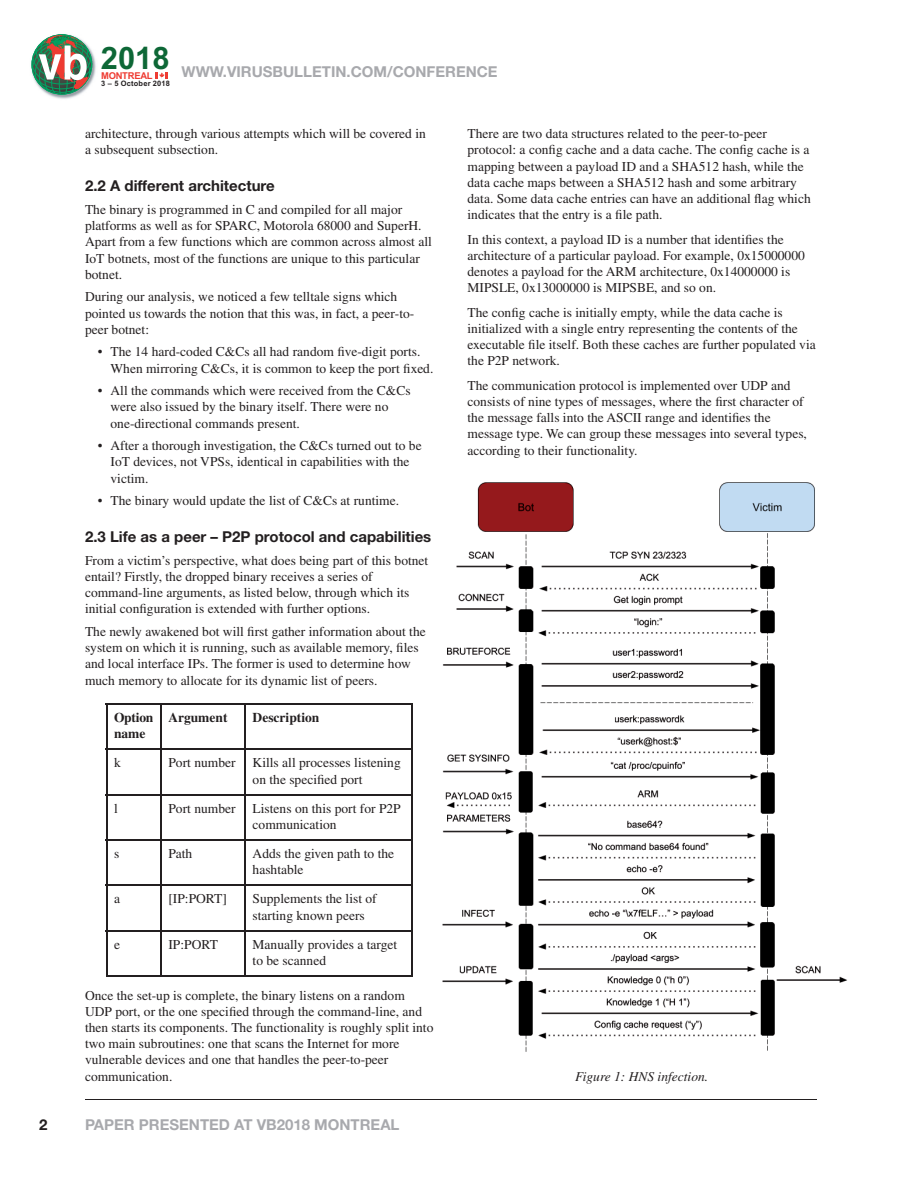
<style>
.page{position:relative;width:918px;height:1188px;background:#fff}
.page>*{position:absolute;margin:0;border:0;box-sizing:border-box;transform-origin:0 0}
.t1{font:700 30.9px "Arial";color:#0d6736}
.t2{font:700 15px "Helvetica Neue";color:#231f20}
.t3{font:700 15px "Helvetica Neue";color:#a8a9ad}
.t4{font:13.5px/16.2px "Times";color:#231f20}
.t5{font:700 13.5px/16.2px "Times";color:#231f20}
.t6{font:italic 13.5px "Times";color:#231f20}
.t7{font:700 9.45px "Arial";letter-spacing:-.025em;color:#ee3b32}
.t8{font:700 7.5px "Arial";letter-spacing:.02em;color:#231f20}
</style>
<div class="page">
<hr style="left:85px;top:1099px;width:731px;height:1px;background:#231f20">
<img style="left:47px;top:34px;width:49px;height:65px">
<svg style="left:31px;top:35px;width:61px;height:59px"></svg>
<svg style="left:156px;top:72px;width:12px;height:7px"></svg>
<svg style="left:159px;top:72px;width:6px;height:6px"></svg>
<hr style="left:106px;top:703px;width:55px;height:1px;background:#231f20">
<hr style="left:106px;top:704px;width:1px;height:45px;background:#231f20">
<hr style="left:161px;top:703px;width:84px;height:1px;background:#231f20">
<hr style="left:160px;top:704px;width:2px;height:45px;background:#231f20">
<hr style="left:245px;top:703px;width:168px;height:1px;background:#231f20">
<hr style="left:245px;top:704px;width:1px;height:45px;background:#231f20">
<hr style="left:411px;top:704px;width:2px;height:45px;background:#231f20">
<hr style="left:106px;top:749px;width:55px;height:1px;background:#231f20">
<hr style="left:106px;top:750px;width:1px;height:44px;background:#231f20">
<hr style="left:161px;top:749px;width:84px;height:1px;background:#231f20">
<hr style="left:160px;top:750px;width:2px;height:44px;background:#231f20">
<hr style="left:245px;top:749px;width:168px;height:1px;background:#231f20">
<hr style="left:245px;top:750px;width:1px;height:44px;background:#231f20">
<hr style="left:411px;top:750px;width:2px;height:44px;background:#231f20">
<hr style="left:106px;top:794px;width:55px;height:1px;background:#231f20">
<hr style="left:106px;top:795px;width:1px;height:44px;background:#231f20">
<hr style="left:161px;top:794px;width:84px;height:1px;background:#231f20">
<hr style="left:160px;top:795px;width:2px;height:44px;background:#231f20">
<hr style="left:245px;top:794px;width:168px;height:1px;background:#231f20">
<hr style="left:245px;top:795px;width:1px;height:44px;background:#231f20">
<hr style="left:411px;top:795px;width:2px;height:44px;background:#231f20">
<hr style="left:106px;top:839px;width:55px;height:2px;background:#231f20">
<hr style="left:106px;top:841px;width:1px;height:44px;background:#231f20">
<hr style="left:161px;top:839px;width:84px;height:2px;background:#231f20">
<hr style="left:160px;top:841px;width:2px;height:44px;background:#231f20">
<hr style="left:245px;top:839px;width:168px;height:2px;background:#231f20">
<hr style="left:245px;top:841px;width:1px;height:44px;background:#231f20">
<hr style="left:411px;top:841px;width:2px;height:44px;background:#231f20">
<hr style="left:106px;top:885px;width:55px;height:1px;background:#231f20">
<hr style="left:106px;top:886px;width:1px;height:44px;background:#231f20">
<hr style="left:161px;top:885px;width:84px;height:1px;background:#231f20">
<hr style="left:160px;top:886px;width:2px;height:44px;background:#231f20">
<hr style="left:245px;top:885px;width:168px;height:1px;background:#231f20">
<hr style="left:245px;top:886px;width:1px;height:44px;background:#231f20">
<hr style="left:411px;top:886px;width:2px;height:44px;background:#231f20">
<hr style="left:106px;top:930px;width:55px;height:1px;background:#231f20">
<hr style="left:106px;top:931px;width:1px;height:45px;background:#231f20">
<hr style="left:161px;top:930px;width:84px;height:1px;background:#231f20">
<hr style="left:160px;top:931px;width:2px;height:45px;background:#231f20">
<hr style="left:245px;top:930px;width:168px;height:1px;background:#231f20">
<hr style="left:245px;top:931px;width:1px;height:45px;background:#231f20">
<hr style="left:411px;top:931px;width:2px;height:45px;background:#231f20">
<hr style="left:106px;top:976px;width:307px;height:1px;background:#231f20">
<img style="left:442px;top:482px;width:405px;height:570px">
<h1 class="t1" style="left:101px;top:40px;width:70px">2018</h1>
<p class="t8" style="left:101px;top:79px;width:70px">3 – 5 October 2018</p>
<p class="t7" style="left:101px;top:70px;width:53px">MONTREAL</p>
<p class="t3" style="left:182px;top:66px;width:318px">WWW.VIRUSBULLETIN.COM/CONFERENCE</p>
<p class="t4" style="left:85px;top:127px;width:342px">architecture, through various attempts which will be covered in a subsequent subsection.</p>
<p class="t2" style="left:85px;top:181px;width:191px">2.2 A different architecture</p>
<p class="t4" style="left:85px;top:203px;width:348px">The binary is programmed in C and compiled for all major platforms as well as for SPARC, Motorola 68000 and SuperH.<br>Apart from a few functions which are common across almost all IoT botnets, most of the functions are unique to this particular botnet.</p>
<p class="t4" style="left:85px;top:290px;width:331px">During our analysis, we noticed a few telltale signs which pointed us towards the notion that this was, in fact, a peer-to&shy;peer botnet:</p>
<p class="t4" style="left:111px;top:345px;width:324px;text-indent:-13px">• The 14 hard-coded C&amp;Cs all had random five-digit ports.<br>When mirroring C&amp;Cs, it is common to keep the port fixed.</p>
<p class="t4" style="left:111px;top:384px;width:302px;text-indent:-13px">• All the commands which were received from the C&amp;Cs were also issued by the binary itself. There were no one-directional commands present.</p>
<p class="t4" style="left:111px;top:439px;width:313px;text-indent:-13px">• After a thorough investigation, the C&amp;Cs turned out to be<br>IoT devices, not VPSs, identical in capabilities with the victim.</p>
<p class="t4" style="left:98px;top:494px;width:303px">• The binary would update the list of C&amp;Cs at runtime.</p>
<p class="t2" style="left:85px;top:532px;width:348px">2.3 Life as a peer – P2P protocol and capabilities</p>
<p class="t4" style="left:85px;top:553px;width:345px">From a victim’s perspective, what does being part of this botnet entail? Firstly, the dropped binary receives a series of command-line arguments, as listed below, through which its initial configuration is extended with further options.</p>
<p class="t4" style="left:85px;top:625px;width:342px">The newly awakened bot will first gather information about the system on which it is running, such as available memory, files and local interface IPs. The former is used to determine how much memory to allocate for its dynamic list of peers.</p>
<p class="t5" style="left:114px;top:711px;width:41px">Option name</p>
<p class="t5" style="left:168px;top:711px;width:61px">Argument</p>
<p class="t5" style="left:253px;top:711px;width:68px">Description</p>
<p class="t4" style="left:114px;top:756px;width:8px">k</p>
<p class="t4" style="left:168px;top:756px;width:69px">Port number</p>
<p class="t4" style="left:253px;top:756px;width:150px">Kills all processes listening on the specified port</p>
<p class="t4" style="left:114px;top:801px;width:5px">l</p>
<p class="t4" style="left:168px;top:801px;width:69px">Port number</p>
<p class="t4" style="left:253px;top:801px;width:150px">Listens on this port for P2P communication</p>
<p class="t4" style="left:114px;top:847px;width:7px">s</p>
<p class="t4" style="left:168px;top:847px;width:25px">Path</p>
<p class="t4" style="left:253px;top:847px;width:143px">Adds the given path to the hashtable</p>
<p class="t4" style="left:114px;top:892px;width:7px">a</p>
<p class="t4" style="left:168px;top:892px;width:60px">[IP:PORT]</p>
<p class="t4" style="left:253px;top:892px;width:126px">Supplements the list of starting known peers</p>
<p class="t4" style="left:114px;top:937px;width:7px">e</p>
<p class="t4" style="left:168px;top:937px;width:51px">IP:PORT</p>
<p class="t4" style="left:253px;top:937px;width:146px">Manually provides a target to be scanned</p>
<p class="t4" style="left:85px;top:988px;width:350px">Once the set-up is complete, the binary listens on a random UDP port, or the one specified through the command-line, and then starts its components. The functionality is roughly split into two main subroutines: one that scans the Internet for more vulnerable devices and one that handles the peer-to-peer communication.</p>
<p class="t2" style="left:39px;top:1119px;width:10px">2</p>
<p class="t3" style="left:85px;top:1119px;width:316px">PAPER PRESENTED AT VB2018 MONTREAL</p>
<p class="t4" style="left:468px;top:127px;width:345px">There are two data structures related to the peer-to-peer protocol: a config cache and a data cache. The config cache is a mapping between a payload ID and a SHA512 hash, while the data cache maps between a SHA512 hash and some arbitrary data. Some data cache entries can have an additional flag which indicates that the entry is a file path.</p>
<p class="t4" style="left:468px;top:232px;width:339px">In this context, a payload ID is a number that identifies the architecture of a particular payload. For example, 0x15000000 denotes a payload for the ARM architecture, 0x14000000 is MIPSLE, 0x13000000 is MIPSBE, and so on.</p>
<p class="t4" style="left:468px;top:305px;width:350px">The config cache is initially empty, while the data cache is initialized with a single entry representing the contents of the executable file itself. Both these caches are further populated via the P2P network.</p>
<p class="t4" style="left:468px;top:378px;width:341px">The communication protocol is implemented over UDP and consists of nine types of messages, where the first character of the message falls into the ASCII range and identifies the message type. We can group these messages into several types, according to their functionality.</p>
<p class="t6" style="left:575px;top:1071px;width:135px">Figure 1: HNS infection.</p>
</div>
